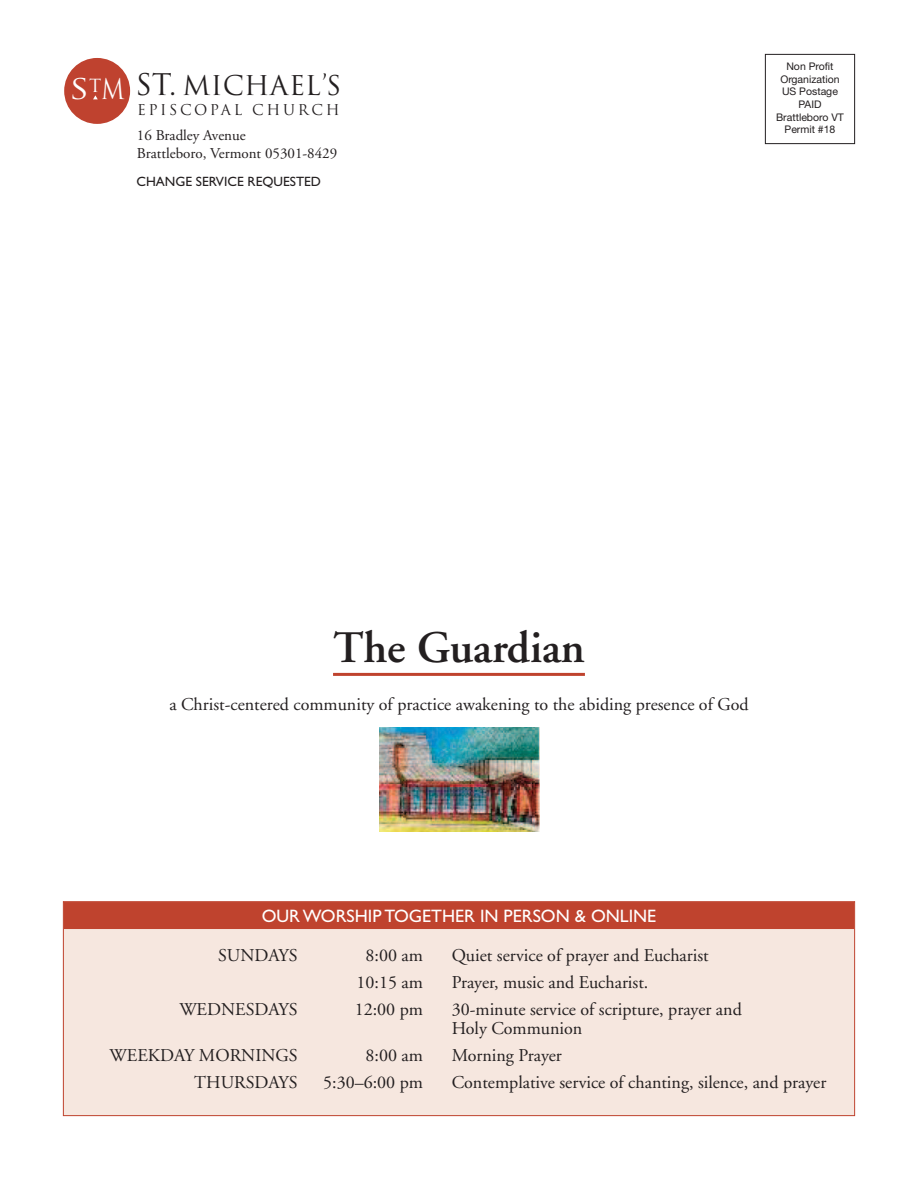
<style>
.page{position:relative;width:918px;height:1188px;background:#fff}
.page>*{position:absolute;margin:0;border:0;box-sizing:border-box;transform-origin:0 0}
.t1{font:600 45px "Adobe Garamond";color:#231f20}
.t2{font:27.75px "Trajan Pro";color:#fff;scale:1.25 1}
.t3{font:26.55px "Trajan Pro 3";letter-spacing:.01em;color:#231f20}
.t4{font:18px/19.5px "Adobe Garamond";color:#231f20}
.t5{font:18px "Gill Sans";color:#fff}
.t6{font:15px/18px "Adobe Garamond";color:#231f20}
.t7{font:14.55px "Trajan Pro";letter-spacing:.18em;color:#231f20}
.t8{font:13.5px "Gill Sans";color:#231f20}
.t9{font:10.5px/12.6px "Helvetica Neue";color:#231f20;text-align:center}
.s1{font-size:29.1px}
</style>
<div class="page">
<hr style="left:333px;top:673px;width:252px;height:3px;background:#bf432e">
<div style="left:64px;top:58px;width:66px;height:66px;background:#bf422f;border-radius:50%"></div>
<svg style="left:93px;top:95px;width:5px;height:4px"></svg>
<div style="left:765px;top:54px;width:90px;height:90px;border:1px solid #231f20"></div>
<div style="left:64px;top:902px;width:790px;height:213px;background:#f6e7df"></div>
<div style="left:64px;top:902px;width:790px;height:27px;background:#bf432e"></div>
<img style="left:380px;top:727px;width:159px;height:105px">
<h2 class="t2" style="left:69px;top:74px;width:46px">S<sup>T</sup>M</h2>
<h3 class="t3" style="left:136px;top:75px;width:207px"><span class="s1">ST.</span> MICHAEL’S</h3>
<p class="t7" style="left:137px;top:101px;width:204px">EPISCOPAL CHURCH</p>
<p class="t6" style="left:137px;top:127px;width:202px">16 Bradley Avenue<br>Brattleboro, Vermont 05301-8429</p>
<p class="t8" style="left:136px;top:174px;width:186px">CHANGE SERVICE REQUESTED</p>
<p class="t9" style="left:776px;top:61px;width:69px">Non Profit<br>Organization<br>US Postage<br>PAID<br>Brattleboro VT<br>Permit #18</p>
<h1 class="t1" style="left:333px;top:630px;width:253px">The Guardian</h1>
<p class="t4" style="left:169px;top:696px;width:581px">a Christ-centered community of practice awakening to the abiding presence of God</p>
<p class="t5" style="left:262px;top:905px;width:396px">OURWORSHIP TOGETHER IN PERSON &amp; ONLINE</p>
<p class="t4" style="left:218px;top:947px;width:81px">SUNDAYS</p>
<p class="t4" style="left:366px;top:947px;width:59px">8:00 am</p>
<p class="t4" style="left:452px;top:947px;width:259px">Quiet service of prayer and Eucharist</p>
<p class="t4" style="left:357px;top:974px;width:68px">10:15 am</p>
<p class="t4" style="left:452px;top:974px;width:198px">Prayer, music and Eucharist.</p>
<p class="t4" style="left:179px;top:1001px;width:120px">WEDNESDAYS</p>
<p class="t4" style="left:355px;top:1001px;width:70px">12:00 pm</p>
<p class="t4" style="left:452px;top:1001px;width:292px">30-minute service of scripture, prayer and<br>Holy Communion</p>
<p class="t4" style="left:110px;top:1047px;width:190px">WEEKDAY MORNINGS</p>
<p class="t4" style="left:366px;top:1047px;width:59px">8:00 am</p>
<p class="t4" style="left:452px;top:1047px;width:112px">Morning Prayer</p>
<p class="t4" style="left:194px;top:1074px;width:105px">THURSDAYS</p>
<p class="t4" style="left:323px;top:1074px;width:101px">5:30–6:00 pm</p>
<p class="t4" style="left:452px;top:1074px;width:376px">Contemplative service of chanting, silence, and prayer</p>
</div>
